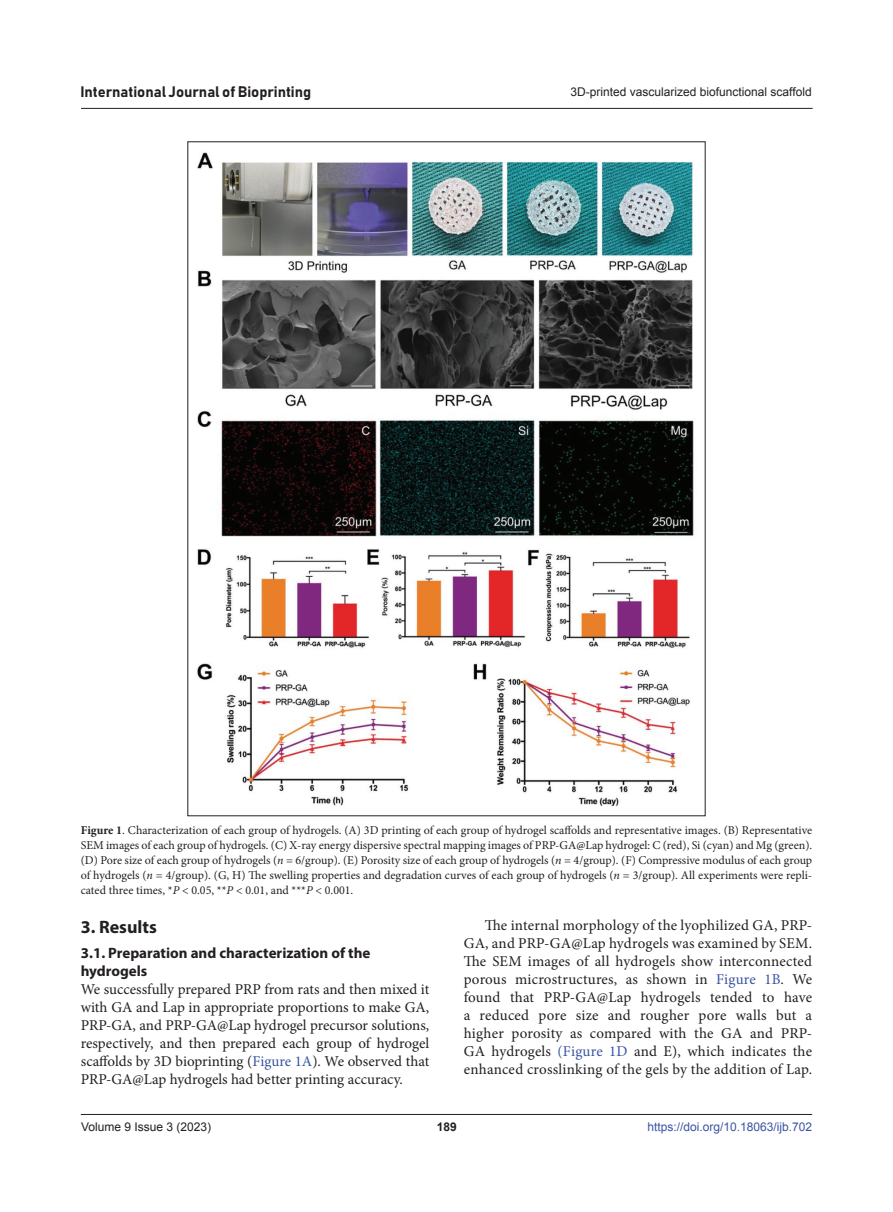
<style>
.page{position:relative;width:893px;height:1212px;background:#fff}
.page>*{position:absolute;margin:0;border:0;box-sizing:border-box;transform-origin:0 0}
.Head1{font:700 18px "Myriad Pro";color:#231f20}
.body_text{font:15px/18px "Minion Pro";letter-spacing:.015em;color:#231f20;text-align:justify}
.body_text_first{font:15px/18px "Minion Pro";color:#231f20;text-align:justify}
.Head1-Head2{font:700 15px/18px "Myriad Pro";color:#231f20}
.t1{font:15px "Bahnschrift";color:#231f20}
.figLends{font:12px/15px "Minion Pro";color:#231f20;text-align:justify}
.t2{font:12px "Arial";color:#231f20}
.t3{font:12px "Arial";color:#3a53a3}
.t4{font:700 12px "Arial";color:#231f20}
.s1{font-weight:700}
.s2{font-style:italic}
.s3{color:#3a53a3}
</style>
<div class="page">
<hr style="left:81px;top:1114px;width:731px;height:1px;background:#231f20">
<hr style="left:81px;top:108px;width:732px;height:1px;background:#231f20">
<img style="left:197px;top:152px;width:497px;height:655px">
<p class="t1" style="left:80px;top:83px;width:232px">International Journal of Bioprinting</p>
<p class="t2" style="left:570px;top:84px;width:243px">3D-printed vascularized biofunctional scaffold</p>
<p class="figLends" style="left:81px;top:822px;width:733px"><span class="s1">Figure 1</span>. Characterization of each group of hydrogels. (A) 3D printing of each group of hydrogel scaffolds and representative images. (B) Representative SEM images of each group of hydrogels. (C) X-ray energy dispersive spectral mapping images of PRP-GA@Lap hydrogel: C (red), Si (cyan) and Mg (green). (D) Pore size of each group of hydrogels (<span class="s2">n</span> = 6/group). (E) Porosity size of each group of hydrogels (<span class="s2">n</span> = 4/group). (F) Compressive modulus of each group of hydrogels (<span class="s2">n</span> = 4/group). (G, H) The swelling properties and degradation curves of each group of hydrogels (<span class="s2">n</span> = 3/group). All experiments were repli&shy;cated three times, *<span class="s2">P</span> &lt; 0.05, **<span class="s2">P</span> &lt; 0.01, and ***<span class="s2">P</span> &lt; 0.001.</p>
<p class="Head1" style="left:81px;top:915px;width:78px">3. Results</p>
<p class="Head1-Head2" style="left:81px;top:944px;width:291px">3.1. Preparation and characterization of the hydrogels</p>
<p class="body_text_first" style="left:81px;top:980px;width:350px">We successfully prepared PRP from rats and then mixed it with GA and Lap in appropriate proportions to make GA, PRP-GA, and PRP-GA@Lap hydrogel precursor solutions, respectively, and then prepared each group of hydrogel scaffolds by 3D bioprinting (<span class="s3">Figure 1A</span>). We observed that PRP-GA@Lap hydrogels had better printing accuracy.</p>
<p class="body_text" style="left:464px;top:916px;width:350px;text-indent:21px">The internal morphology of the lyophilized GA, PRP-GA, and PRP-GA@Lap hydrogels was examined by SEM.<br>The SEM images of all hydrogels show interconnected porous microstructures, as shown in <span class="s3">Figure 1B</span>. We found that PRP-GA@Lap hydrogels tended to have a reduced pore size and rougher pore walls but a higher porosity as compared with the GA and PRP-GA hydrogels <span class="s3">(Figure 1D</span> and E), which indicates the enhanced crosslinking of the gels by the addition of Lap.</p>
<p class="t2" style="left:81px;top:1119px;width:132px">Volume 9 Issue 3 (2023)</p>
<p class="t4" style="left:437px;top:1119px;width:22px">189</p>
<p class="t3" style="left:647px;top:1119px;width:166px">https://doi.org/10.18063/ijb.702</p>
</div>
